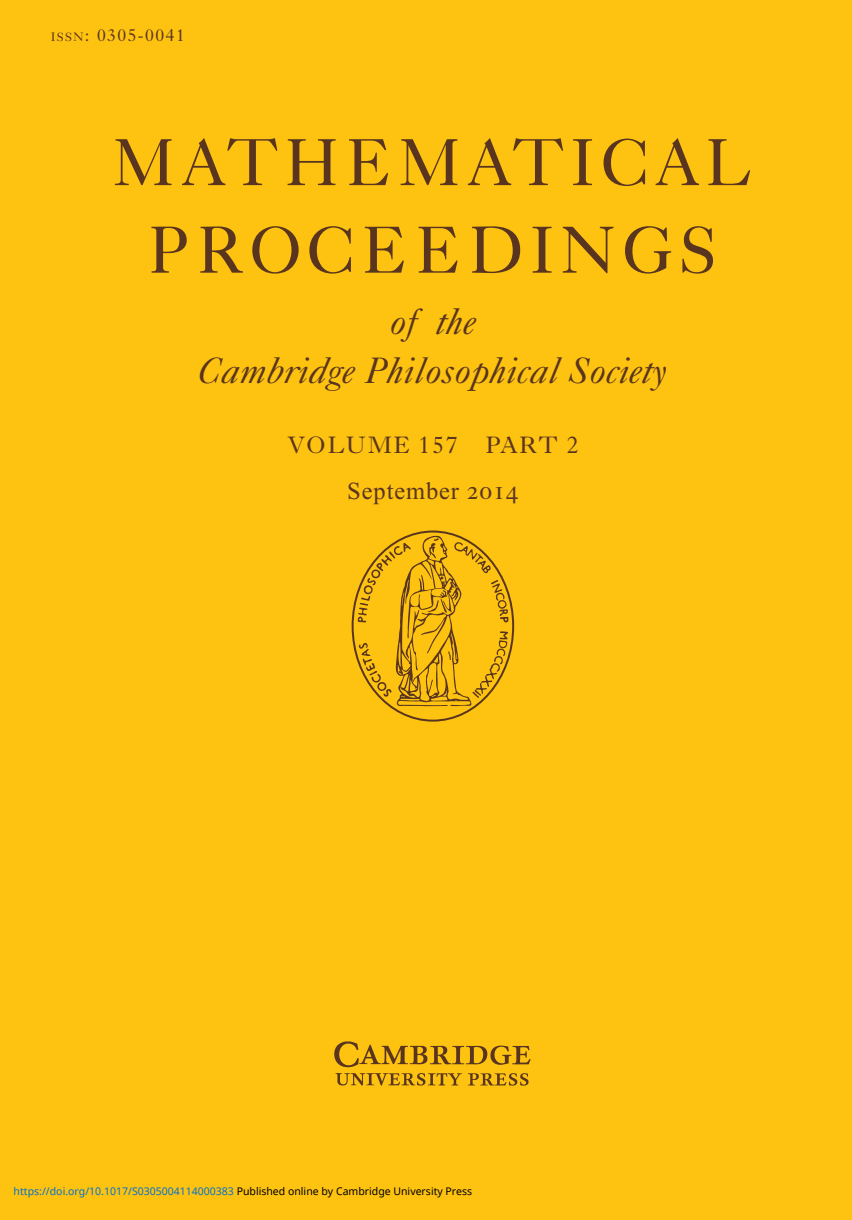
<style>
.page{position:relative;width:852px;height:1220px;background:#fff}
.page>*{position:absolute;margin:0;border:0;box-sizing:border-box;transform-origin:0 0}
.t1{font:66.5px/87.5px "Caslon Five Forty";letter-spacing:.085em;color:#59351f;text-align:center}
.t2{font:italic 36.75px/49px "Caslon Five Forty";letter-spacing:.01em;color:#59351f;text-align:center}
.t3{font:24.5px "Imprint";letter-spacing:.035em;color:#59351f}
.t4{font:24.5px "Times New Roman";letter-spacing:.035em;color:#59351f}
.t5{font:17.5px "Caslon Five Forty";letter-spacing:.085em;color:#59351f}
.t6{font:10.5px "Noto Sans";color:#0172cf}
.s1{font-size:12.25px}
.s2{font-family:"Times Roman SC"}
.s3{color:#000}
</style>
<div class="page">
<div style="left:0;top:0;width:852px;height:1219px;background:#fec210"></div>
<svg style="left:351px;top:530px;width:163px;height:191px"></svg>
<img style="left:334px;top:1041px;width:197px;height:52px">
<h3 class="t5" style="left:51px;top:28px;width:135px"><span class="s1">ISSN</span>: 0305-0041</h3>
<h1 class="t1" style="left:113px;top:126px;width:641px">MATHEMATICAL<br>PROCEEDINGS</h1>
<h2 class="t2" style="left:199px;top:301px;width:470px">of the<br>Cambridge Philosophical Society</h2>
<h3 class="t3" style="left:287px;top:435px;width:293px">VOLUME 157 PART 2</h3>
<h3 class="t4" style="left:347px;top:481px;width:173px">September <span class="s2">2014</span></h3>
<p class="t6" style="left:14px;top:1183px;width:460px">https://doi.org/10.1017/S0305004114000383 <span class="s3">Published online by Cambridge University Press</span></p>
</div>
